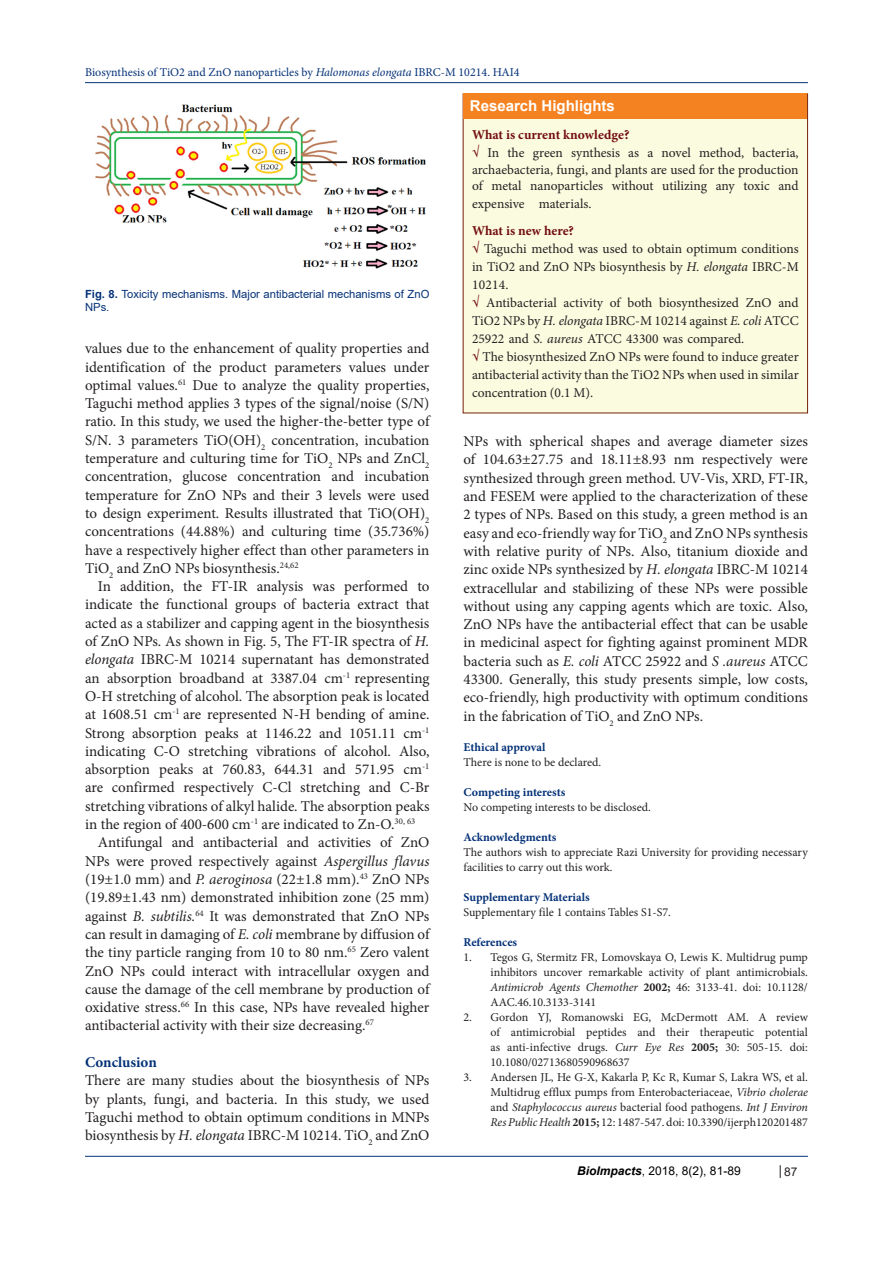
<style>
.page{position:relative;width:893px;height:1263px;background:#fff}
.page>*{position:absolute;margin:0;border:0;box-sizing:border-box;transform-origin:0 0}
.t1{font:15px/18.3px "Minion Pro";color:#231f20;text-align:justify}
.t2{font:700 15px "Arial";color:#fff}
.t3{font:700 15px "Minion Pro";color:#053278}
.BT{font:13.5px/18px "Minion Pro";color:#231f20;text-align:justify}
.BT-2{font:700 13.5px "Minion Pro";color:#730e10}
.t4{font:12px/15px "Minion Pro";color:#231f20;text-align:justify}
.t5{font:700 12px "Minion Pro";letter-spacing:-.005em;color:#053278}
.t6{font:12px "Minion Pro";color:#053278}
.t7{font:12px "Arial";color:#000}
.t8{font:12px "Arial";color:#231f20}
.t9{font:11.25px/13.5px "Arial";color:#053278}
.s1{font-style:italic}
.s2{font-weight:700}
.s3{font-weight:700;color:#730e10}
.s4{font-weight:700;font-style:italic}
.s5{color:#150000}
</style>
<div class="page">
<hr style="left:85px;top:82px;width:723px;height:1px;background:#053278">
<hr style="left:85px;top:1156px;width:723px;height:1px;background:#053278">
<svg style="left:780px;top:1165px;width:1px;height:13px"></svg>
<img style="left:95px;top:104px;width:331px;height:165px">
<div style="left:463px;top:94px;width:344px;height:319px;background:#fbfbe0"></div>
<div style="left:463px;top:94px;width:344px;height:25px;background:#f58220"></div>
<p class="t6" style="left:85px;top:64px;width:436px">Biosynthesis of TiO2 and ZnO nanoparticles by <span class="s1">Halomonas elongata</span> IBRC-M 10214. HAI4</p>
<p class="t9" style="left:85px;top:287px;width:346px"><span class="s2">Fig. 8.</span> Toxicity mechanisms. Major antibacterial mechanisms of ZnO<br>NPs.</p>
<p class="t1" style="left:85px;top:339px;width:346px">values due to the enhancement of quality properties and identification of the product parameters values under optimal values.<sup>61</sup> Due to analyze the quality properties, Taguchi method applies 3 types of the signal/noise (S/N) ratio. In this study, we used the higher-the-better type of S/N. 3 parameters TiO(OH)<sub>2</sub> concentration, incubation temperature and culturing time for TiO<sub>2</sub> NPs and ZnCl<sub>2 </sub>concentration, glucose concentration and incubation temperature for ZnO NPs and their 3 levels were used to design experiment. Results illustrated that TiO(OH)<sub>2 </sub>concentrations (44.88%) and culturing time (35.736%) have a respectively higher effect than other parameters in TiO<sub>2</sub> and ZnO NPs biosynthesis.<sup>24,62</sup></p>
<p class="t1" style="left:85px;top:577px;width:346px;text-indent:13px">In addition, the FT-IR analysis was performed to indicate the functional groups of bacteria extract that acted as a stabilizer and capping agent in the biosynthesis of ZnO NPs. As shown in Fig. 5, The FT-IR spectra of <span class="s1">H. elongata</span> IBRC-M 10214 supernatant has demonstrated an absorption broadband at 3387.04 cm<sup>-1</sup> representing O-H stretching of alcohol. The absorption peak is located at 1608.51 cm<sup>-1</sup> are represented N-H bending of amine.<br>Strong absorption peaks at 1146.22 and 1051.11 cm<sup>-1 </sup>indicating C-O stretching vibrations of alcohol. Also, absorption peaks at 760.83, 644.31 and 571.95 cm<sup>-1 </sup>are confirmed respectively C-Cl stretching and C-Br stretching vibrations of alkyl halide. The absorption peaks in the region of 400-600 cm<sup>-1</sup> are indicated to Zn-O.<sup>30,</sup> <sup>63</sup></p>
<p class="t1" style="left:85px;top:833px;width:346px;text-indent:13px">Antifungal and antibacterial and activities of ZnO NPs were proved respectively against <span class="s1">Aspergillus flavus </span>(19±1.0 mm) and <span class="s1">P. aeroginosa</span> (22±1.8 mm).<sup>43</sup> ZnO NPs (19.89±1.43 nm) demonstrated inhibition zone (25 mm) against <span class="s1">B. subtilis.</span><sup>64</sup> It was demonstrated that ZnO NPs can result in damaging of <span class="s1">E. coli</span> membrane by diffusion of the tiny particle ranging from 10 to 80 nm.<sup>65</sup> Zero valent ZnO NPs could interact with intracellular oxygen and cause the damage of the cell membrane by production of oxidative stress.<sup>66</sup> In this case, NPs have revealed higher antibacterial activity with their size decreasing.<sup>67</sup></p>
<p class="t3" style="left:85px;top:1052px;width:73px">Conclusion</p>
<p class="t1" style="left:85px;top:1071px;width:346px">There are many studies about the biosynthesis of NPs by plants, fungi, and bacteria. In this study, we used Taguchi method to obtain optimum conditions in MNPs biosynthesis by <span class="s1">H. elongata</span> IBRC-M 10214. TiO<sub>2</sub> and ZnO</p>
<p class="t2" style="left:470px;top:95px;width:147px">Research Highlights</p>
<p class="BT-2" style="left:472px;top:125px;width:159px">What is current knowledge?</p>
<p class="BT" style="left:472px;top:145px;width:328px;line-height:16.5px"><span class="s3">√</span> In the green synthesis as a novel method, bacteria, archaebacteria, fungi, and plants are used for the production of metal nanoparticles without utilizing any toxic and</p>
<p class="BT" style="left:472px;top:195px;width:121px">expensive materials.</p>
<p class="BT-2" style="left:472px;top:221px;width:104px">What is new here?</p>
<p class="BT" style="left:472px;top:239px;width:328px"><span class="s3">√</span> Taguchi method was used to obtain optimum conditions in TiO2 and ZnO NPs biosynthesis by <span class="s1">H. elongata</span> IBRC-M 10214.</p>
<p class="BT" style="left:472px;top:293px;width:328px"><span class="s3">√</span> Antibacterial activity of both biosynthesized ZnO and TiO2 NPs by <span class="s1">H. elongata</span> IBRC-M 10214 against <span class="s1">E. coli</span> ATCC 25922 and <span class="s1">S. aureus</span> ATCC 43300 was compared.</p>
<p class="BT" style="left:472px;top:347px;width:328px"><span class="s3">√</span> The biosynthesized ZnO NPs were found to induce greater antibacterial activity than the TiO2 NPs when used in similar concentration (0.1 M).</p>
<p class="t1" style="left:463px;top:432px;width:346px">NPs with spherical shapes and average diameter sizes of 104.63±27.75 and 18.11±8.93 nm respectively were synthesized through green method. UV-Vis, XRD, FT-IR, and FESEM were applied to the characterization of these 2 types of NPs. Based on this study, a green method is an easy and eco-friendly way for TiO<sub>2</sub> and ZnO NPs synthesis with relative purity of NPs. Also, titanium dioxide and zinc oxide NPs synthesized by <span class="s1">H. elongata</span> IBRC-M 10214 extracellular and stabilizing of these NPs were possible without using any capping agents which are toxic. Also, ZnO NPs have the antibacterial effect that can be usable in medicinal aspect for fighting against prominent MDR bacteria such as <span class="s1">E. coli</span> ATCC 25922 and <span class="s1">S .aureus</span> ATCC 43300. Generally, this study presents simple, low costs, eco-friendly, high productivity with optimum conditions in the fabrication of TiO<sub>2</sub> and ZnO NPs.</p>
<p class="t5" style="left:463px;top:738px;width:83px">Ethical approval</p>
<p class="t4" style="left:463px;top:754px;width:139px">There is none to be declared.</p>
<p class="t5" style="left:463px;top:783px;width:103px">Competing interests</p>
<p class="t4" style="left:463px;top:799px;width:189px">No competing interests to be disclosed.</p>
<p class="t5" style="left:463px;top:828px;width:94px">Acknowledgments</p>
<p class="t4" style="left:463px;top:844px;width:346px">The authors wish to appreciate Razi University for providing necessary facilities to carry out this work.</p>
<p class="t5" style="left:463px;top:888px;width:128px">Supplementary Materials</p>
<p class="t4" style="left:463px;top:904px;width:209px">Supplementary file 1 contains Tables S1-S7.</p>
<p class="t5" style="left:463px;top:933px;width:55px">References</p>
<p class="t4" style="left:490px;top:949px;width:319px;text-indent:-27px">1. Tegos G, Stermitz FR, Lomovskaya O, Lewis K. Multidrug pump inhibitors uncover remarkable activity of plant antimicrobials.<br><span class="s1">Antimicrob Agents Chemother</span> <span class="s2">2002;</span> 46: 3133-41. doi: 10.1128/ AAC.46.10.3133-3141</p>
<p class="t4" style="left:490px;top:1009px;width:319px;text-indent:-27px">2. Gordon YJ, Romanowski EG, McDermott AM. A review of antimicrobial peptides and their therapeutic potential as anti-infective drugs. <span class="s1">Curr Eye Res</span> <span class="s2">2005;</span> 30: 505-15. doi:<br>10.1080/02713680590968637</p>
<p class="t4" style="left:490px;top:1069px;width:319px;text-indent:-27px">3. Andersen JL, He G-X, Kakarla P, Kc R, Kumar S, Lakra WS, et al.<br>Multidrug efflux pumps from Enterobacteriaceae, <span class="s1">Vibrio cholerae </span>and <span class="s1">Staphylococcus aureus</span> bacterial food pathogens. <span class="s1">Int J Environ Res Public Health</span> <span class="s2">2015;</span> 12: 1487-547. doi: 10.3390/ijerph120201487</p>
<p class="t7" style="left:577px;top:1163px;width:165px"><span class="s4">BioImpacts</span><span class="s5">,</span> 2018, 8(2), 81-89</p>
<p class="t8" style="left:784px;top:1164px;width:15px">87</p>
</div>
